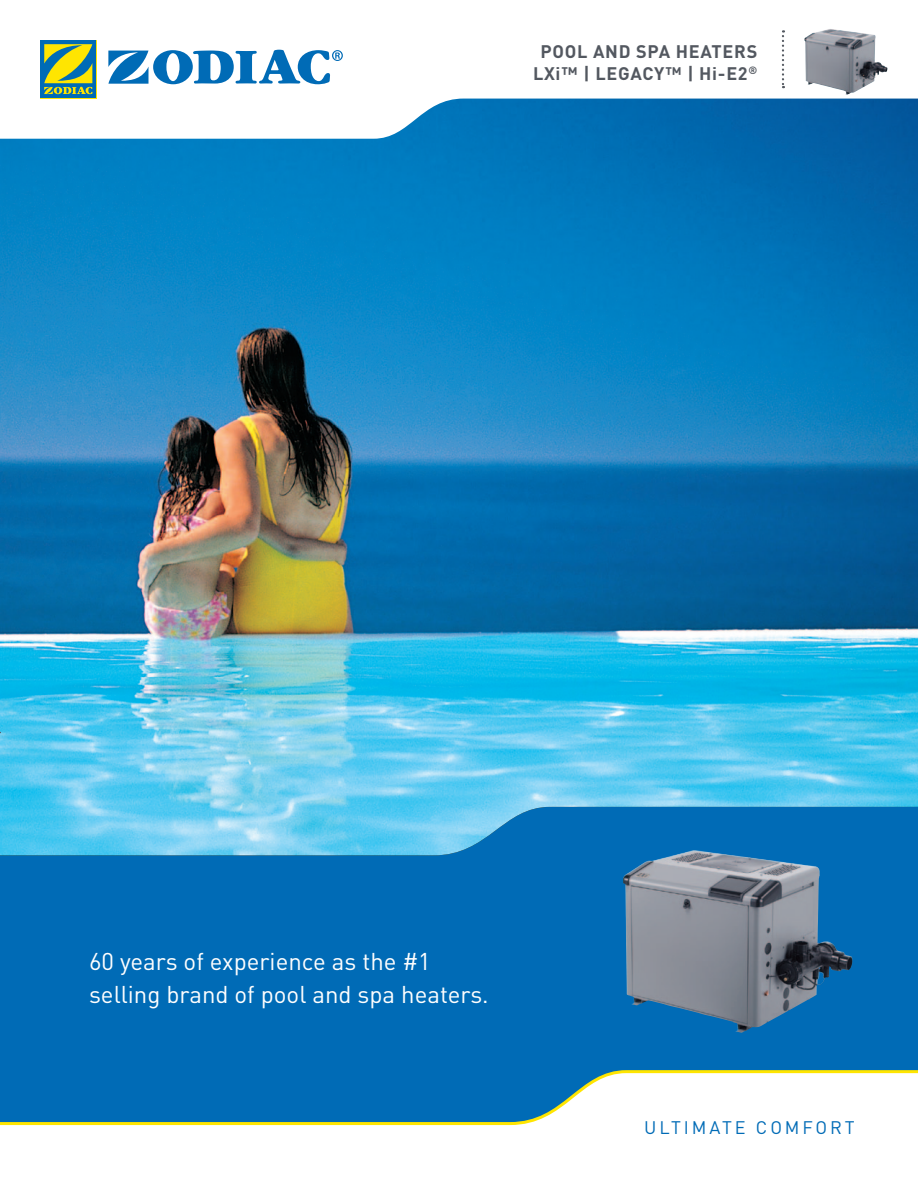
<style>
.page{position:relative;width:918px;height:1188px;background:#fff}
.page>*{position:absolute;margin:0;border:0;box-sizing:border-box;transform-origin:0 0}
.t1{font:24px/33px "DIN";color:#fff}
.Product_Heading{font:700 18px/21.6px "DIN";letter-spacing:.04em;color:#535860;text-align:center}
.t2{font:18px "DIN";letter-spacing:.16em;color:#006bb6}
</style>
<div class="page">
<img style="left:0;top:139px;width:918px;height:668px">
<svg style="left:1px;top:30px;width:917px;height:109px"></svg>
<svg style="left:0;top:138px;width:1px;height:69px"></svg>
<img style="left:804px;top:29px;width:71px;height:66px">
<svg style="left:782px;top:30px;width:2px;height:58px"></svg>
<svg style="left:40px;top:40px;width:57px;height:58px"></svg>
<div style="left:41px;top:41px;width:55px;height:57px;background:#006bb6"></div>
<svg style="left:108px;top:50px;width:235px;height:34px"></svg>
<svg style="left:44px;top:44px;width:48px;height:50px"></svg>
<svg style="left:0;top:807px;width:918px;height:262px;background:#0d76bc"></svg>
<svg style="left:3px;top:1069px;width:915px;height:57px;fill:#006bb6"></svg>
<img style="left:623px;top:850px;width:195px;height:183px">
<svg style="left:0;top:855px;width:3px;height:271px"></svg>
<p class="Product_Heading" style="left:533px;top:40px;width:226px">POOL AND SPA HEATERS<br>LXi™ | LEGACY™ | Hi-E2<sup>®</sup></p>
<p class="t1" style="left:89px;top:945px;width:401px">60 years of experience as the #1 selling brand of pool and spa heaters.</p>
<p class="t2" style="left:644px;top:1116px;width:212px">ULTIMATE COMFORT</p>
</div>
